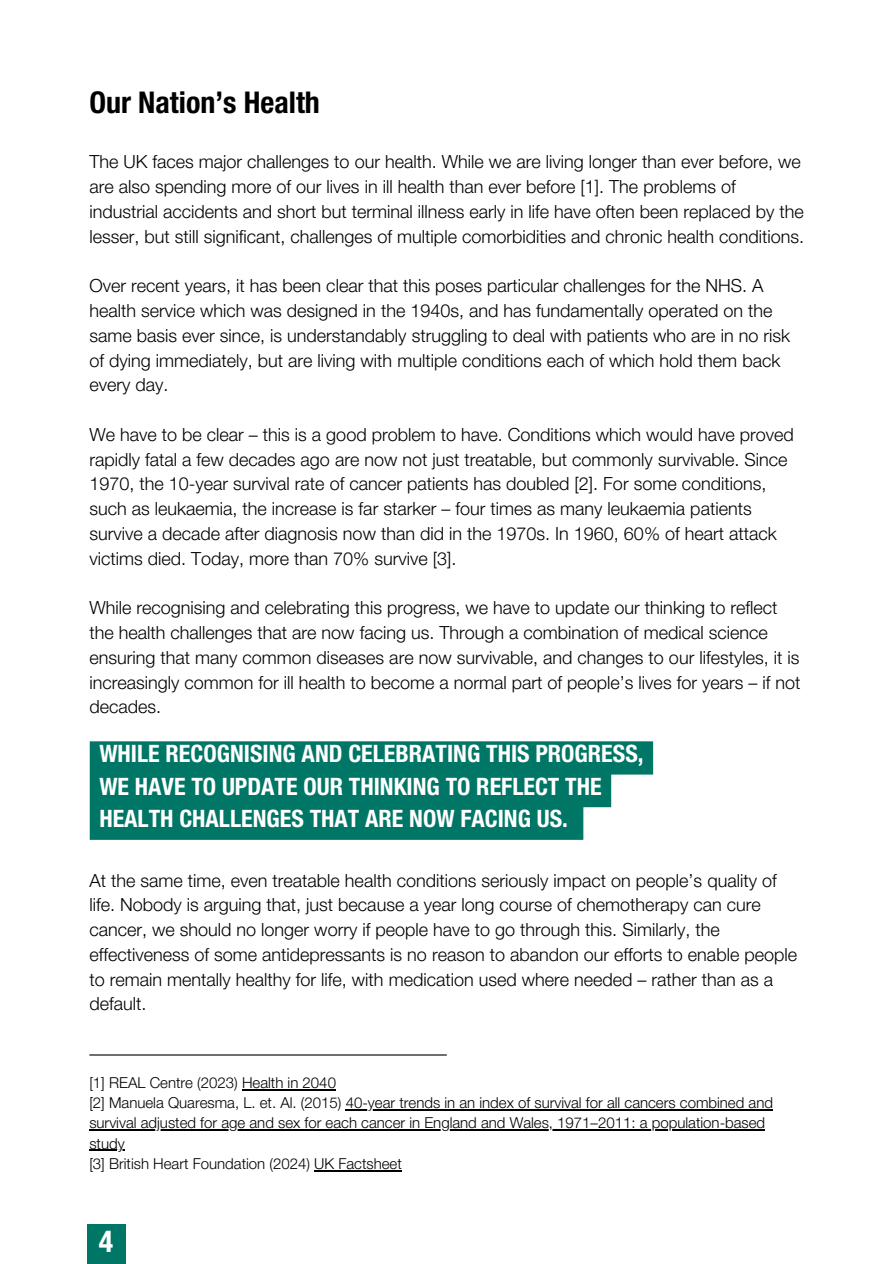
<style>
.page{position:relative;width:894px;height:1264px;background:#fff}
.page>*{position:absolute;margin:0;border:0;box-sizing:border-box;transform-origin:0 0}
.t1{font:700 condensed 30px "Helvetica Neue LT Std";color:#000}
.t2{font:700 condensed 30px "Helvetica Neue LT Std";color:#fff}
.t3{font:700 condensed 24px/32.7px "Helvetica Neue LT Std";color:#fff}
.t4{font:300 18px/24.8px "Helvetica Neue LT Pro";color:#000}
.t5{font:300 15px/20.2px "Helvetica Neue LT Pro";color:#000}
</style>
<div class="page">
<hr style="left:89px;top:1054px;width:357px;height:1px;background:#000">
<hr style="left:242px;top:1088px;width:94px;height:2px;background:#000">
<hr style="left:345px;top:1109px;width:427px;height:1px;background:#000">
<hr style="left:89px;top:1129px;width:676px;height:1px;background:#000">
<hr style="left:89px;top:1149px;width:36px;height:1px;background:#000">
<hr style="left:314px;top:1169px;width:87px;height:2px;background:#000">
<svg style="left:90px;top:741px;width:563px;height:98px;background:#117f70"></svg>
<div style="left:87px;top:1224px;width:38px;height:39px;background:#007666"></div>
<h1 class="t1" style="left:89px;top:92px;width:232px">Our Nation’s Health</h1>
<h3 class="t4" style="left:89px;top:152px;width:716px">The UK faces major challenges to our health. While we are living longer than ever before, we are also spending more of our lives in ill health than ever before [1]. The problems of industrial accidents and short but terminal illness early in life have often been replaced by the lesser, but still significant, challenges of multiple comorbidities and chronic health conditions.</h3>
<h3 class="t4" style="left:89px;top:276px;width:702px">Over recent years, it has been clear that this poses particular challenges for the NHS. A health service which was designed in the 1940s, and has fundamentally operated on the same basis ever since, is understandably struggling to deal with patients who are in no risk of dying immediately, but are living with multiple conditions each of which hold them back every day.</h3>
<h3 class="t4" style="left:89px;top:424px;width:705px">We have to be clear – this is a good problem to have. Conditions which would have proved rapidly fatal a few decades ago are now not just treatable, but commonly survivable. Since 1970, the 10-year survival rate of cancer patients has doubled [2]. For some conditions, such as leukaemia, the increase is far starker – four times as many leukaemia patients survive a decade after diagnosis now than did in the 1970s. In 1960, 60% of heart attack victims died. Today, more than 70% survive [3].</h3>
<h3 class="t4" style="left:89px;top:598px;width:712px">While recognising and celebrating this progress, we have to update our thinking to reflect the health challenges that are now facing us. Through a combination of medical science ensuring that many common diseases are now survivable, and changes to our lifestyles, it is increasingly common for ill health to become a normal part of people’s lives for years – if not decades.</h3>
<p class="t3" style="left:99px;top:740px;width:545px">WHILE RECOGNISING AND CELEBRATING THIS PROGRESS,<br>WE HAVE TO UPDATE OUR THINKING TO REFLECT THE<br>HEALTH CHALLENGES THAT ARE NOW FACING US.</p>
<p class="t4" style="left:89px;top:870px;width:709px">At the same time, even treatable health conditions seriously impact on people’s quality of life. Nobody is arguing that, just because a year long course of chemotherapy can cure cancer, we should no longer worry if people have to go through this. Similarly, the effectiveness of some antidepressants is no reason to abandon our efforts to enable people to remain mentally healthy for life, with medication used where needed – rather than as a default.</p>
<h2 class="t5" style="left:89px;top:1074px;width:248px">[1] REAL Centre (2023) Health in 2040</h2>
<p class="t5" style="left:89px;top:1094px;width:685px">[2] Manuela Quaresma, L. et. Al. (2015) 40-year trends in an index of survival for all cancers combined and</p>
<p class="t5" style="left:89px;top:1114px;width:677px">survival adjusted for age and sex for each cancer in England and Wales, 1971–2011: a population-based</p>
<p class="t5" style="left:89px;top:1135px;width:314px">study<br>[3] British Heart Foundation (2024) UK Factsheet</p>
<p class="t2" style="left:99px;top:1230px;width:16px">4</p>
</div>
